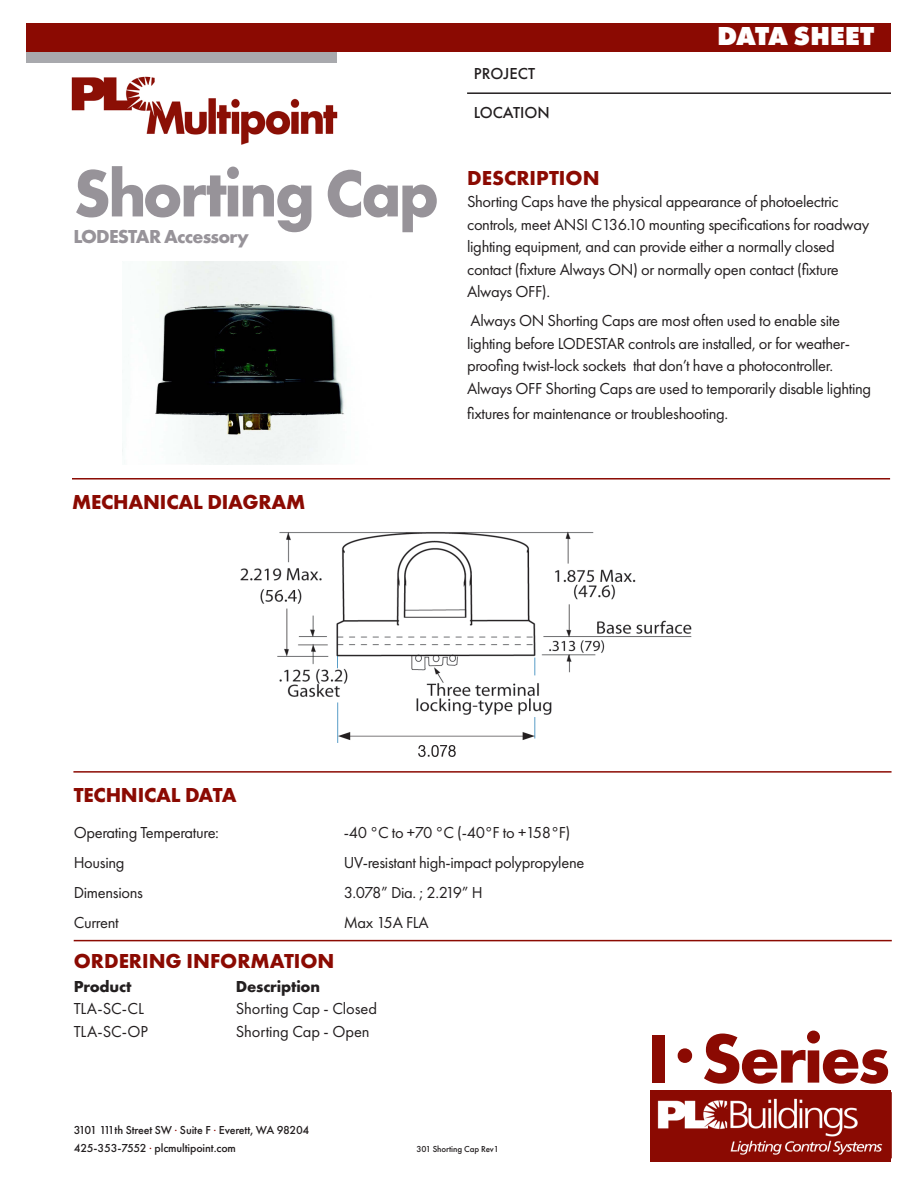
<style>
.page{position:relative;width:918px;height:1188px;background:#fff}
.page>*{position:absolute;margin:0;border:0;box-sizing:border-box;transform-origin:0 0}
.t1{font:700 72px "Futura PT";letter-spacing:-.04em;color:#8b0a02}
.t2{font:700 69px "Futura PT";letter-spacing:-.04em;color:#979399;scale:.95 1}
.t3{font:800 27px "Futura PT";letter-spacing:-.01em;color:#fff}
.t4{font:700 21px "Futura PT";letter-spacing:-.01em;color:#8b0a02}
.t5{font:700 19.5px "Futura PT";letter-spacing:-.04em;color:#979399}
.t6{font:16.5px/22.5px "Futura PT";letter-spacing:-.02em;color:#231f20}
.t7{font:16.5px "Futura PT";letter-spacing:-.075em;color:#231f20}
.t8{font:700 16.5px "Futura PT";letter-spacing:-.01em;color:#231f20}
.t9{font:500 16.5px "Futura PT";color:#231f20}
.t10{font:500 12px "Futura PT";letter-spacing:-.01em;color:#231f20}
.t11{font:500 9px "Futura PT";letter-spacing:-.01em;color:#231f20}
.s1{font-size:70.5px}
</style>
<div class="page">
<hr style="left:467px;top:92px;width:424px;height:2px;background:#231f20">
<div style="left:27px;top:52px;width:310px;height:10px;background:#a8a9ad"></div>
<div style="left:27px;top:23px;width:864px;height:29px;background:#8b0a02"></div>
<img style="left:71px;top:76px;width:267px;height:69px">
<div style="left:650px;top:1090px;width:241px;height:72px;background:#8b0a02"></div>
<img style="left:657px;top:1098px;width:226px;height:57px">
<img style="left:122px;top:261px;width:222px;height:203px">
<img style="left:240px;top:531px;width:452px;height:226px">
<hr style="left:73px;top:771px;width:819px;height:2px;background:#8b0a02">
<hr style="left:72px;top:478px;width:818px;height:2px;background:#8b0a02">
<hr style="left:74px;top:940px;width:818px;height:1px;background:#8b0a02">
<p class="t2" style="left:73px;top:149px;width:387px">Shorting Cap</p>
<p class="t5" style="left:73px;top:224px;width:177px">LODESTAR Accessory</p>
<p class="t4" style="left:72px;top:489px;width:235px">MECHANICAL DIAGRAM</p>
<p class="t9" style="left:474px;top:64px;width:63px">PROJECT</p>
<p class="t9" style="left:474px;top:103px;width:77px">LOCATION</p>
<p class="t3" style="left:717px;top:19px;width:159px">DATA SHEET</p>
<p class="t4" style="left:467px;top:164px;width:134px">DESCRIPTION</p>
<p class="t6" style="left:467px;top:190px;width:404px">Shorting Caps have the physical appearance of photoelectric controls, meet ANSI C136.10 mounting specifications for roadway lighting equipment, and can provide either a normally closed contact (fixture Always ON) or normally open contact (fixture Always OFF).</p>
<p class="t6" style="left:467px;top:309px;width:406px">Always ON Shorting Caps are most often used to enable site lighting before LODESTAR controls are installed, or for weather&shy;proofing twist-lock sockets that don’t have a photocontroller.<br>Always OFF Shorting Caps are used to temporarily disable lighting</p>
<p class="t6" style="left:467px;top:402px;width:263px">fixtures for maintenance or troubleshooting.</p>
<p class="t4" style="left:74px;top:781px;width:164px">TECHNICAL DATA</p>
<p class="t6" style="left:74px;top:821px;width:147px">Operating Temperature:</p>
<p class="t6" style="left:344px;top:821px;width:228px">-40 °C to +70 °C (-40°F to +158°F)</p>
<p class="t6" style="left:74px;top:851px;width:52px">Housing</p>
<p class="t6" style="left:344px;top:851px;width:242px">UV-resistant high-impact polypropylene</p>
<p class="t6" style="left:74px;top:881px;width:71px">Dimensions</p>
<p class="t7" style="left:344px;top:883px;width:140px">3.078” Dia. ; 2.219” H</p>
<p class="t6" style="left:74px;top:911px;width:46px">Current</p>
<p class="t6" style="left:344px;top:911px;width:87px">Max 15A FLA</p>
<p class="t4" style="left:74px;top:947px;width:262px">ORDERING INFORMATION</p>
<p class="t8" style="left:74px;top:976px;width:59px">Product</p>
<p class="t8" style="left:236px;top:976px;width:86px">Description</p>
<p class="t6" style="left:74px;top:997px;width:72px">TLA-SC-CL</p>
<p class="t6" style="left:236px;top:997px;width:143px">Shorting Cap - Closed</p>
<p class="t6" style="left:74px;top:1020px;width:76px">TLA-SC-OP</p>
<p class="t6" style="left:236px;top:1020px;width:136px">Shorting Cap - Open</p>
<p class="t1" style="left:648px;top:1012px;width:244px"><span class="s1">I</span> <sup>.</sup> Series</p>
<p class="t10" style="left:74px;top:1123px;width:237px">3101 111th Street SW <sup>.</sup> Suite F <sup>.</sup> Everett, WA 98204</p>
<p class="t10" style="left:74px;top:1141px;width:164px">425-353-7552 <sup>.</sup> plcmultipoint.com</p>
<p class="t11" style="left:416px;top:1144px;width:84px">301 Shorting Cap Rev1</p>
</div>
